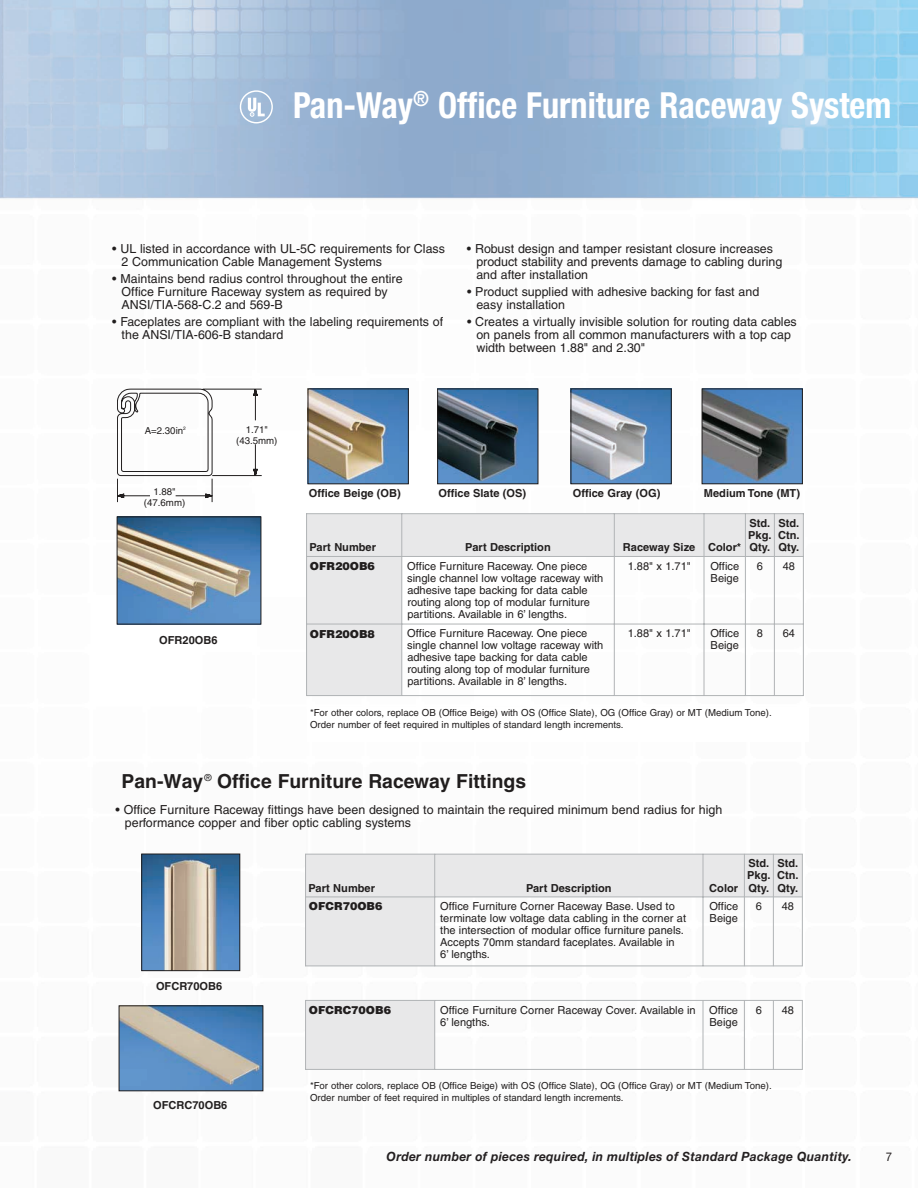
<style>
.page{position:relative;width:918px;height:1188px;background:#fff}
.page>*{position:absolute;margin:0;border:0;box-sizing:border-box;transform-origin:0 0}
.t1{font:700 condensed 36px "Helvetica Neue LT Std";color:#fff;scale:.95 1}
.t2{font:700 19.35px "Helvetica";color:#211e1e}
.t3{font:italic 700 12.75px "Helvetica Neue LT Std";letter-spacing:.025em;color:#231f20;scale:.95 1}
.t4{font:12.45px/13px "Helvetica";color:#211e1e}
.t5{font:12px "Helvetica Neue LT Std";color:#231f20;scale:.95 1}
.t6{font:11.1px/12px "Helvetica";color:#211e1e}
.t7{font:700 11.1px/12.1px "Helvetica";color:#211e1e;text-align:justify}
.t8{font:900 11.1px "Helvetica";color:#211e1e}
.t9{font:9.6px/11.1px "Helvetica";color:#211e1e;text-align:center}
</style>
<div class="page">
<img style="left:0;top:0;width:918px;height:1092px">
<img style="left:119px;top:519px;width:140px;height:103px">
<img style="left:310px;top:391px;width:97px;height:91px">
<div style="left:308px;top:389px;width:101px;height:95px;border:1px solid #211e1e"></div>
<img style="left:439px;top:391px;width:97px;height:91px">
<div style="left:437px;top:389px;width:101px;height:95px;border:1px solid #211e1e"></div>
<img style="left:573px;top:391px;width:97px;height:91px">
<div style="left:571px;top:389px;width:101px;height:95px;border:1px solid #211e1e"></div>
<svg style="left:117px;top:389px;width:145px;height:113px"></svg>
<img style="left:143px;top:856px;width:95px;height:113px">
<div style="left:141px;top:854px;width:99px;height:117px;border:1px solid #211e1e"></div>
<img style="left:121px;top:1007px;width:140px;height:82px">
<div style="left:119px;top:1005px;width:144px;height:86px;border:1px solid #211e1e"></div>
<div style="left:308px;top:707px;width:501px;height:35px;background:#fff"></div>
<img style="left:704px;top:391px;width:97px;height:91px">
<div style="left:702px;top:389px;width:101px;height:95px;border:1px solid #211e1e"></div>
<div style="left:306px;top:854px;width:129px;height:43px;background:#e8e8e9"></div>
<div style="left:435px;top:854px;width:268px;height:43px;background:#e8e8e9"></div>
<div style="left:703px;top:854px;width:41px;height:43px;background:#e8e8e9"></div>
<div style="left:744px;top:854px;width:29px;height:43px;background:#e8e8e9"></div>
<div style="left:773px;top:854px;width:29px;height:43px;background:#e8e8e9"></div>
<div style="left:306px;top:897px;width:129px;height:69px;background:#e8e8e9"></div>
<div style="left:306px;top:1000px;width:129px;height:69px;background:#e8e8e9"></div>
<hr style="left:305px;top:897px;width:498px;height:1px;background:#b1b4b6">
<hr style="left:305px;top:854px;width:498px;height:1px;background:#b1b4b6">
<hr style="left:305px;top:966px;width:498px;height:1px;background:#b1b4b6">
<hr style="left:305px;top:1000px;width:498px;height:1px;background:#b1b4b6">
<hr style="left:305px;top:1069px;width:498px;height:1px;background:#b1b4b6">
<hr style="left:434px;top:854px;width:1px;height:112px;background:#b1b4b6">
<hr style="left:434px;top:1000px;width:1px;height:70px;background:#b1b4b6">
<hr style="left:305px;top:854px;width:1px;height:112px;background:#b1b4b6">
<hr style="left:305px;top:1000px;width:1px;height:70px;background:#b1b4b6">
<hr style="left:703px;top:854px;width:1px;height:112px;background:#b1b4b6">
<hr style="left:703px;top:1000px;width:1px;height:70px;background:#b1b4b6">
<hr style="left:744px;top:854px;width:1px;height:112px;background:#b1b4b6">
<hr style="left:744px;top:1000px;width:1px;height:70px;background:#b1b4b6">
<hr style="left:773px;top:854px;width:1px;height:112px;background:#b1b4b6">
<hr style="left:773px;top:1000px;width:1px;height:70px;background:#b1b4b6">
<hr style="left:802px;top:854px;width:1px;height:112px;background:#b1b4b6">
<hr style="left:802px;top:1000px;width:1px;height:70px;background:#b1b4b6">
<div style="left:307px;top:514px;width:95px;height:42px;background:#e8e8e9"></div>
<div style="left:402px;top:514px;width:212px;height:42px;background:#e8e8e9"></div>
<div style="left:614px;top:514px;width:90px;height:42px;background:#e8e8e9"></div>
<div style="left:704px;top:514px;width:41px;height:42px;background:#e8e8e9"></div>
<div style="left:745px;top:514px;width:29px;height:42px;background:#e8e8e9"></div>
<div style="left:774px;top:514px;width:29px;height:42px;background:#e8e8e9"></div>
<div style="left:307px;top:556px;width:95px;height:68px;background:#e8e8e9"></div>
<div style="left:307px;top:624px;width:95px;height:72px;background:#e8e8e9"></div>
<hr style="left:306px;top:556px;width:498px;height:1px;background:#b1b4b6">
<hr style="left:306px;top:513px;width:498px;height:1px;background:#b1b4b6">
<hr style="left:306px;top:624px;width:498px;height:1px;background:#b1b4b6">
<hr style="left:306px;top:695px;width:498px;height:1px;background:#b1b4b6">
<hr style="left:402px;top:513px;width:1px;height:183px;background:#b1b4b6">
<hr style="left:306px;top:513px;width:1px;height:183px;background:#b1b4b6">
<hr style="left:614px;top:513px;width:1px;height:183px;background:#b1b4b6">
<hr style="left:704px;top:513px;width:1px;height:183px;background:#b1b4b6">
<hr style="left:745px;top:513px;width:1px;height:183px;background:#b1b4b6">
<hr style="left:774px;top:513px;width:1px;height:183px;background:#b1b4b6">
<hr style="left:803px;top:513px;width:1px;height:183px;background:#b1b4b6">
<div style="left:240px;top:90px;width:33px;height:33px;border:1px solid #fff;border-radius:50%"></div>
<svg style="left:248px;top:98px;width:17px;height:18px"></svg>
<h1 class="t1" style="left:293px;top:84px;width:631px">Pan-Way<sup>®</sup> Office Furniture Raceway System</h1>
<p class="t4" style="left:122px;top:242px;width:325px;text-indent:-9px">• UL listed in accordance with UL-5C requirements for Class<br>2 Communication Cable Management Systems</p>
<p class="t4" style="left:122px;top:272px;width:282px;text-indent:-9px">• Maintains bend radius control throughout the entire<br>Office Furniture Raceway system as required by<br>ANSI/TIA-568-C.2 and 569-B</p>
<p class="t4" style="left:122px;top:315px;width:323px;text-indent:-9px">• Faceplates are compliant with the labeling requirements of the ANSI/TIA-606-B standard</p>
<p class="t4" style="left:476px;top:242px;width:308px;text-indent:-9px">• Robust design and tamper resistant closure increases product stability and prevents damage to cabling during and after installation</p>
<p class="t4" style="left:476px;top:285px;width:284px;text-indent:-9px">• Product supplied with adhesive backing for fast and easy installation</p>
<p class="t4" style="left:476px;top:315px;width:322px;text-indent:-9px">• Creates a virtually invisible solution for routing data cables on panels from all common manufacturers with a top cap width between 1.88" and 2.30"</p>
<p class="t9" style="left:145px;top:425px;width:43px">A=2.30in<sup>2</sup></p>
<p class="t9" style="left:236px;top:424px;width:43px">1.71" (43.5mm)</p>
<p class="t9" style="left:144px;top:486px;width:43px">1.88" (47.6mm)</p>
<p class="t7" style="left:159px;top:633px;width:60px">OFR20OB6</p>
<p class="t7" style="left:309px;top:486px;width:94px">Office Beige (OB)</p>
<p class="t7" style="left:439px;top:486px;width:89px">Office Slate (OS)</p>
<p class="t7" style="left:573px;top:486px;width:89px">Office Gray (OG)</p>
<p class="t7" style="left:704px;top:486px;width:98px">Medium Tone (MT)</p>
<p class="t7" style="left:310px;top:541px;width:68px">Part Number</p>
<p class="t7" style="left:465px;top:541px;width:87px">Part Description</p>
<p class="t7" style="left:623px;top:541px;width:120px">Raceway Size Color*</p>
<p class="t7" style="left:748px;top:517px;width:25px">Std.<br>Pkg.<br>Qty.</p>
<p class="t7" style="left:778px;top:517px;width:23px">Std.<br>Ctn.<br>Qty.</p>
<p class="t8" style="left:310px;top:559px;width:67px">OFR20OB6</p>
<p class="t6" style="left:407px;top:560px;width:198px">Office Furniture Raceway. One piece single channel low voltage raceway with adhesive tape backing for data cable routing along top of modular furniture partitions. Available in 6’ lengths.</p>
<p class="t6" style="left:628px;top:560px;width:65px">1.88" x 1.71"</p>
<p class="t6" style="left:710px;top:560px;width:30px">Office<br>Beige</p>
<p class="t6" style="left:757px;top:560px;width:8px">6</p>
<p class="t6" style="left:783px;top:560px;width:14px">48</p>
<p class="t8" style="left:310px;top:626px;width:67px">OFR20OB8</p>
<p class="t6" style="left:407px;top:628px;width:198px">Office Furniture Raceway. One piece single channel low voltage raceway with adhesive tape backing for data cable routing along top of modular furniture partitions. Available in 8’ lengths.</p>
<p class="t6" style="left:628px;top:628px;width:65px">1.88" x 1.71"</p>
<p class="t6" style="left:710px;top:628px;width:30px">Office<br>Beige</p>
<p class="t6" style="left:757px;top:628px;width:8px">8</p>
<p class="t6" style="left:783px;top:628px;width:14px">64</p>
<p class="t9" style="left:310px;top:706px;width:463px;line-height:12.3px;text-align:left">*For other colors, replace OB (Office Beige) with OS (Office Slate), OG (Office Gray) or MT (Medium Tone).<br>Order number of feet required in multiples of standard length increments.</p>
<h2 class="t2" style="left:122px;top:769px;width:406px">Pan-Way<sup>®</sup> Office Furniture Raceway Fittings</h2>
<p class="t4" style="left:125px;top:803px;width:599px;text-indent:-9px">• Office Furniture Raceway fittings have been designed to maintain the required minimum bend radius for high performance copper and fiber optic cabling systems</p>
<p class="t7" style="left:309px;top:881px;width:68px">Part Number</p>
<p class="t7" style="left:526px;top:881px;width:87px">Part Description</p>
<p class="t7" style="left:709px;top:881px;width:30px">Color</p>
<p class="t7" style="left:747px;top:857px;width:25px">Std.<br>Pkg.<br>Qty.</p>
<p class="t7" style="left:777px;top:857px;width:23px">Std.<br>Ctn.<br>Qty.</p>
<p class="t7" style="left:156px;top:980px;width:68px">OFCR70OB6</p>
<p class="t7" style="left:153px;top:1099px;width:76px">OFCRC70OB6</p>
<p class="t8" style="left:309px;top:899px;width:75px">OFCR70OB6</p>
<p class="t6" style="left:440px;top:900px;width:247px">Office Furniture Corner Raceway Base. Used to terminate low voltage data cabling in the corner at the intersection of modular office furniture panels.<br>Accepts 70mm standard faceplates. Available in<br>6’ lengths.</p>
<p class="t6" style="left:709px;top:900px;width:30px">Office<br>Beige</p>
<p class="t6" style="left:756px;top:900px;width:8px">6</p>
<p class="t6" style="left:782px;top:900px;width:14px">48</p>
<p class="t8" style="left:309px;top:1003px;width:84px">OFCRC70OB6</p>
<p class="t6" style="left:440px;top:1004px;width:257px">Office Furniture Corner Raceway Cover. Available in<br>6’ lengths.</p>
<p class="t6" style="left:709px;top:1004px;width:30px">Office<br>Beige</p>
<p class="t6" style="left:756px;top:1004px;width:8px">6</p>
<p class="t6" style="left:782px;top:1004px;width:14px">48</p>
<p class="t9" style="left:310px;top:1079px;width:463px;line-height:12.3px;text-align:left">*For other colors, replace OB (Office Beige) with OS (Office Slate), OG (Office Gray) or MT (Medium Tone).<br>Order number of feet required in multiples of standard length increments.</p>
<p class="t3" style="left:387px;top:1149px;width:491px">Order number of pieces required, in multiples of Standard Package Quantity.</p>
<p class="t5" style="left:886px;top:1149px;width:8px">7</p>
</div>
